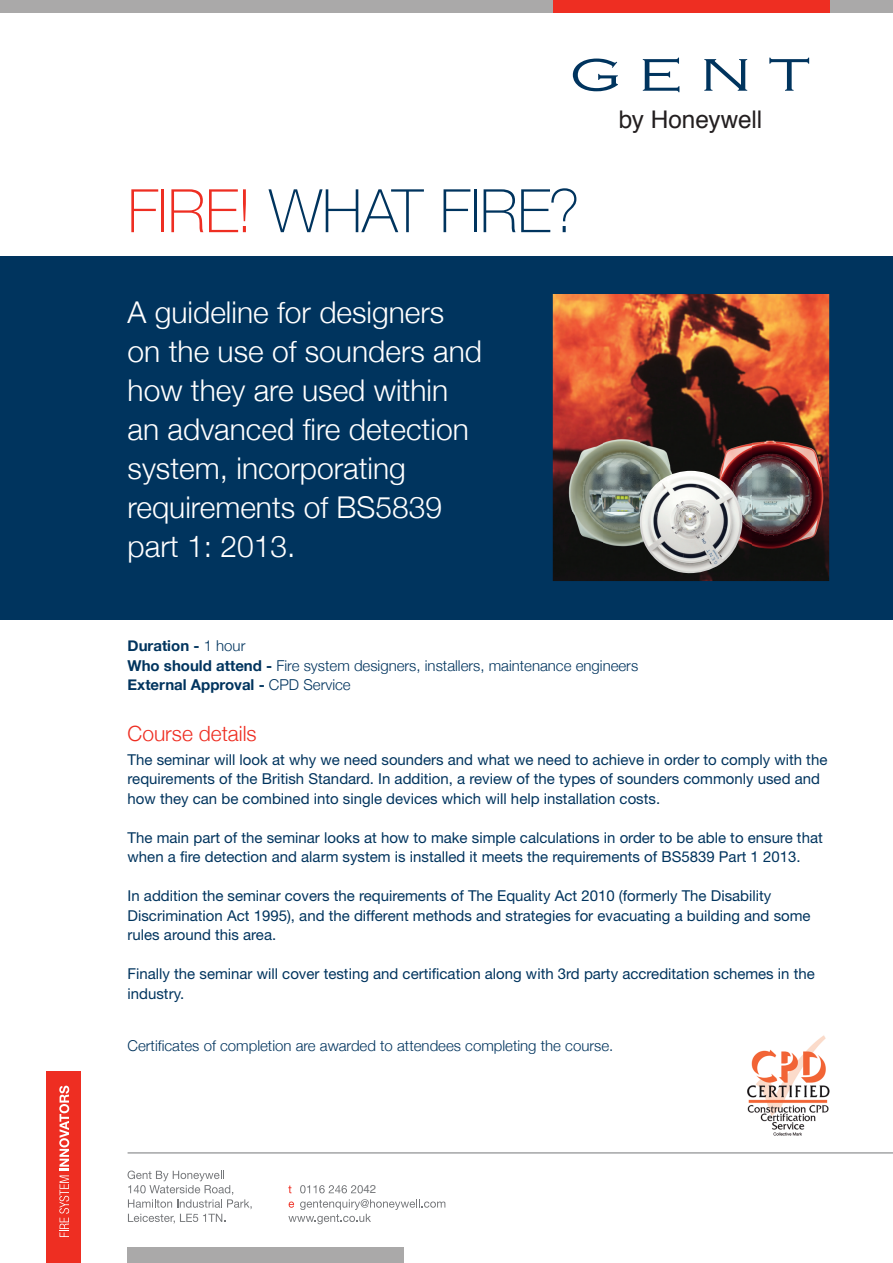
<style>
.page{position:relative;width:893px;height:1263px;background:#fff}
.page>*{position:absolute;margin:0;border:0;box-sizing:border-box;transform-origin:0 0}
.t1{font:100 60px "Helvetica Neue LT Std";letter-spacing:-.005em;color:#00345e}
.t2{font:300 30px/39px "Helvetica Neue";color:#fff}
.t3{font:24.3px "Helvetica";color:#231f20}
.t4{font:300 21px "Helvetica Neue";color:#ee2e22}
.t5{font:15px/19.5px "Helvetica Neue";color:#00345e}
.t6{font:300 15px/19.5px "Helvetica Neue";color:#00345e}
.t7{font:11.4px "Helvetica LT Std";color:#76787b}
.s1{color:#ee2e22}
.s2{font-weight:700}
</style>
<div class="page">
<div style="left:0;top:0;width:893px;height:13px;background:#aaa9a9"></div>
<div style="left:128px;top:1247px;width:276px;height:16px;background:#aaa9a9"></div>
<div style="left:553px;top:0;width:276px;height:13px;background:#ee2e22"></div>
<div style="left:0;top:256px;width:893px;height:363px;background:#00345e"></div>
<img style="left:747px;top:1035px;width:83px;height:101px">
<svg style="left:573px;top:59px;width:45px;height:32px"></svg>
<svg style="left:643px;top:58px;width:36px;height:34px"></svg>
<svg style="left:704px;top:59px;width:43px;height:32px"></svg>
<svg style="left:769px;top:58px;width:40px;height:33px"></svg>
<hr style="left:128px;top:1152px;width:765px;height:1px;background:#76787b">
<svg style="left:128px;top:1170px;width:124px;height:53px"></svg>
<svg style="left:288px;top:1185px;width:3px;height:8px"></svg>
<svg style="left:300px;top:1185px;width:63px;height:8px"></svg>
<svg style="left:288px;top:1199px;width:157px;height:25px"></svg>
<img style="left:553px;top:294px;width:276px;height:287px">
<div style="left:47px;top:1071px;width:34px;height:192px;background:#ee2e22"></div>
<svg style="left:59px;top:1086px;width:10px;height:151px"></svg>
<img style="left:566px;top:437px;width:112px;height:112px">
<img style="left:716px;top:440px;width:111px;height:113px">
<img style="left:635px;top:471px;width:109px;height:106px">
<h1 class="t1" style="left:128px;top:177px;width:454px"><span class="s1">FIRE!</span> WHAT FIRE?</h1>
<h2 class="t2" style="left:128px;top:292px;width:356px">A guideline for designers on the use of sounders and how they are used within an advanced fire detection system, incorporating requirements of BS5839 part 1: 2013.</h2>
<h3 class="t3" style="left:619px;top:100px;width:145px">by Honeywell</h3>
<p class="t6" style="left:128px;top:636px;width:512px"><span class="s2">Duration -</span> 1 hour<br><span class="s2">Who should attend -</span> Fire system designers, installers, maintenance engineers<br><span class="s2">External Approval -</span> CPD Service</p>
<h3 class="t4" style="left:128px;top:721px;width:131px">Course details</h3>
<p class="t5" style="left:128px;top:749px;width:701px">The seminar will look at why we need sounders and what we need to achieve in order to comply with the requirements of the British Standard. In addition, a review of the types of sounders commonly used and how they can be combined into single devices which will help installation costs.</p>
<p class="t5" style="left:128px;top:827px;width:697px">The main part of the seminar looks at how to make simple calculations in order to be able to ensure that when a fire detection and alarm system is installed it meets the requirements of BS5839 Part 1 2013.</p>
<p class="t5" style="left:128px;top:886px;width:684px">In addition the seminar covers the requirements of The Equality Act 2010 (formerly The Disability<br>Discrimination Act 1995), and the different methods and strategies for evacuating a building and some rules around this area.</p>
<p class="t5" style="left:128px;top:964px;width:689px">Finally the seminar will cover testing and certification along with 3rd party accreditation schemes in the industry.</p>
<p class="t6" style="left:128px;top:1036px;width:487px">Certificates of completion are awarded to attendees completing the course.</p>
<p class="t7" style="left:364px;top:1182px;width:14px">42</p>
</div>
